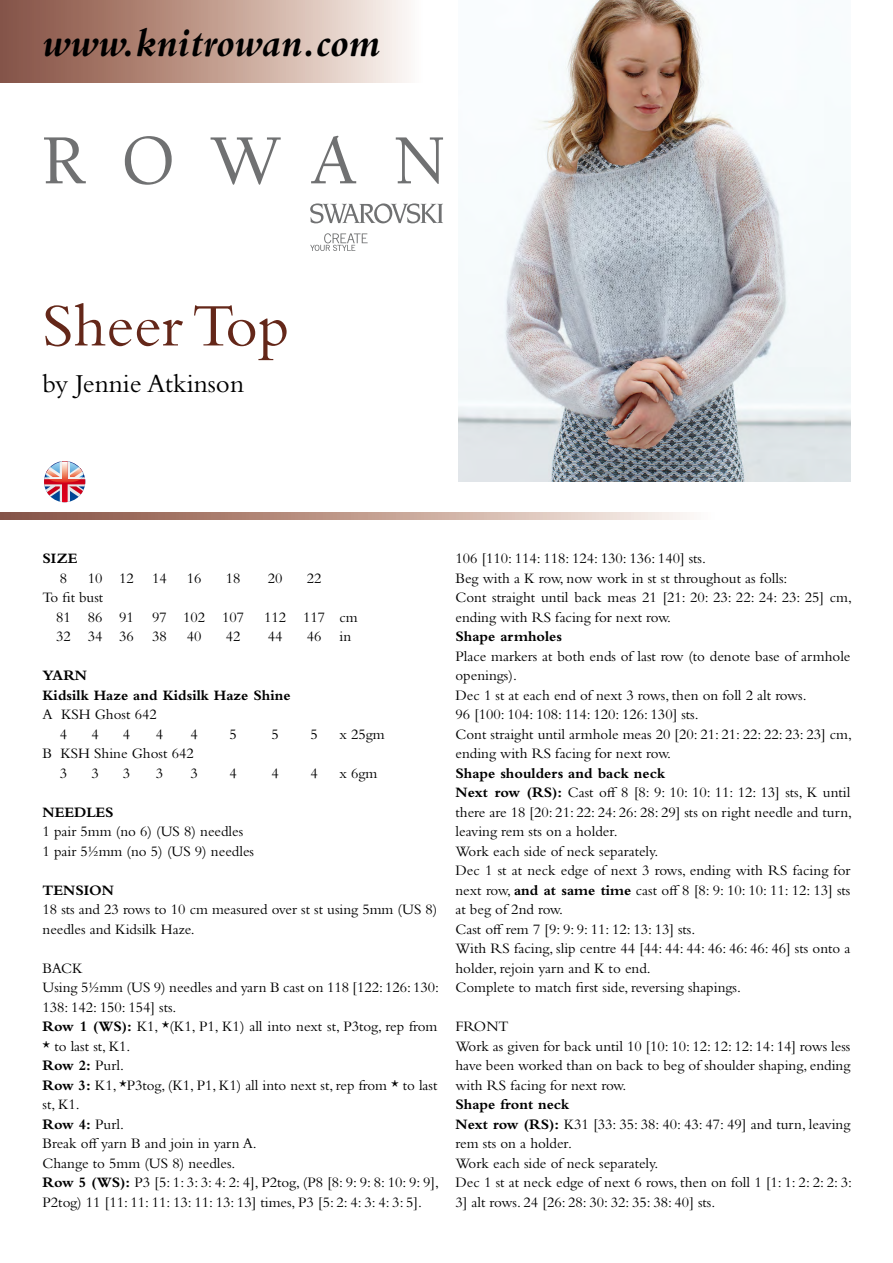
<style>
.page{position:relative;width:893px;height:1263px;background:#fff}
.page>*{position:absolute;margin:0;border:0;box-sizing:border-box;transform-origin:0 0}
.t1{font:63px "Bembo Std";color:#642719}
.t2{font:italic 700 42px "Bembo Std";color:#000}
.t3{font:27px "Bembo Std";color:#000}
.t4{font:15px/19.5px "Bembo Std";color:#000}
.t5{font:700 15px/19.5px "Bembo Std";color:#000}
.s1{font-weight:700}
</style>
<div class="page">
<svg style="left:0;top:0;width:409px;height:83px;background:#bf9d91"></svg>
<img style="left:458px;top:0;width:392px;height:482px">
<svg style="left:0;top:512px;width:690px;height:8px;background:#bf9d91"></svg>
<svg style="left:44px;top:137px;width:42px;height:46px"></svg>
<svg style="left:125px;top:136px;width:47px;height:49px"></svg>
<svg style="left:211px;top:137px;width:70px;height:48px"></svg>
<svg style="left:311px;top:136px;width:45px;height:47px"></svg>
<svg style="left:396px;top:137px;width:47px;height:47px"></svg>
<svg style="left:310px;top:203px;width:133px;height:20px"></svg>
<svg style="left:310px;top:233px;width:58px;height:18px"></svg>
<svg style="left:44px;top:461px;width:41px;height:41px"></svg>
<h2 class="t2" style="left:43px;top:20px;width:339px">www.knitrowan.com</h2>
<h1 class="t1" style="left:43px;top:289px;width:249px">Sheer Top</h1>
<h3 class="t3" style="left:43px;top:368px;width:203px">by Jennie Atkinson</h3>
<p class="t5" style="left:43px;top:549px;width:36px">SIZE</p>
<p class="t4" style="left:60px;top:568px;width:9px">8</p>
<p class="t4" style="left:88px;top:568px;width:81px">10 12 14</p>
<p class="t4" style="left:187px;top:568px;width:16px">16</p>
<p class="t4" style="left:226px;top:568px;width:16px">18</p>
<p class="t4" style="left:268px;top:568px;width:16px">20</p>
<p class="t4" style="left:307px;top:568px;width:16px">22</p>
<p class="t4" style="left:56px;top:588px;width:189px;text-indent:-14px">To fit bust<br>81 86 91 97 102 107</p>
<p class="t4" style="left:264px;top:607px;width:95px">112 117 cm</p>
<p class="t4" style="left:56px;top:627px;width:112px">32 34 36 38</p>
<p class="t4" style="left:187px;top:627px;width:16px">40</p>
<p class="t4" style="left:226px;top:627px;width:16px">42</p>
<p class="t4" style="left:268px;top:627px;width:16px">44</p>
<p class="t4" style="left:307px;top:627px;width:46px">46 in</p>
<p class="t5" style="left:43px;top:666px;width:249px">YARN<br>Kidsilk Haze and Kidsilk Haze Shine</p>
<p class="t4" style="left:60px;top:705px;width:98px;text-indent:-17px">A KSH Ghost 642<br>4</p>
<p class="t4" style="left:91px;top:724px;width:9px">4</p>
<p class="t4" style="left:123px;top:724px;width:9px">4</p>
<p class="t4" style="left:156px;top:724px;width:9px">4</p>
<p class="t4" style="left:190px;top:724px;width:9px">4</p>
<p class="t4" style="left:229px;top:724px;width:9px">5</p>
<p class="t4" style="left:271px;top:724px;width:9px">5</p>
<p class="t4" style="left:310px;top:724px;width:9px">5</p>
<p class="t4" style="left:340px;top:724px;width:47px">x 25gm</p>
<p class="t4" style="left:60px;top:744px;width:135px;text-indent:-17px">B KSH Shine Ghost 642<br>3</p>
<p class="t4" style="left:91px;top:763px;width:9px">3</p>
<p class="t4" style="left:123px;top:763px;width:9px">3</p>
<p class="t4" style="left:156px;top:763px;width:9px">3</p>
<p class="t4" style="left:190px;top:763px;width:9px">3</p>
<p class="t4" style="left:229px;top:763px;width:9px">4</p>
<p class="t4" style="left:271px;top:763px;width:9px">4</p>
<p class="t4" style="left:310px;top:763px;width:9px">4</p>
<p class="t4" style="left:340px;top:763px;width:39px">x 6gm</p>
<p class="t5" style="left:43px;top:802px;width:73px">NEEDLES</p>
<p class="t4" style="left:43px;top:822px;width:213px">1 pair 5mm (no 6) (US 8) needles<br>1 pair 5½mm (no 5) (US 9) needles</p>
<p class="t5" style="left:43px;top:880px;width:73px">TENSION</p>
<p class="t4" style="left:43px;top:900px;width:396px">18 sts and 23 rows to 10 cm measured over st st using 5mm (US 8) needles and Kidsilk Haze.</p>
<p class="t4" style="left:43px;top:958px;width:398px">BACK<br>Using 5½mm (US 9) needles and yarn B cast on 118 [122: 126: 130:<br>138: 142: 150: 154] sts.<br><span class="s1">Row 1 (WS):</span> K1, *(K1, P1, K1) all into next st, P3tog, rep from * to last st, K1.<br><span class="s1">Row 2:</span> Purl.<br><span class="s1">Row 3:</span> K1, *P3tog, (K1, P1, K1) all into next st, rep from * to last st, K1.<br><span class="s1">Row 4:</span> Purl.<br>Break off yarn B and join in yarn A.<br>Change to 5mm (US 8) needles.<br><span class="s1">Row 5 (WS):</span> P3 [5: 1: 3: 3: 4: 2: 4], P2tog, (P8 [8: 9: 9: 8: 10: 9: 9], P2tog) 11 [11: 11: 11: 13: 11: 13: 13] times, P3 [5: 2: 4: 3: 4: 3: 5].</p>
<p class="t4" style="left:455px;top:549px;width:398px">106 [110: 114: 118: 124: 130: 136: 140] sts.<br>Beg with a K row, now work in st st throughout as folls:<br>Cont straight until back meas 21 [21: 20: 23: 22: 24: 23: 25] cm, ending with RS facing for next row.</p>
<p class="t5" style="left:455px;top:627px;width:108px">Shape armholes</p>
<p class="t4" style="left:455px;top:646px;width:398px">Place markers at both ends of last row (to denote base of armhole openings).<br>Dec 1 st at each end of next 3 rows, then on foll 2 alt rows.<br>96 [100: 104: 108: 114: 120: 126: 130] sts.<br>Cont straight until armhole meas 20 [20: 21: 21: 22: 22: 23: 23] cm, ending with RS facing for next row.</p>
<p class="t4" style="left:455px;top:763px;width:398px"><span class="s1">Shape shoulders and back neck<br>Next row (RS):</span> Cast off 8 [8: 9: 10: 10: 11: 12: 13] sts, K until there are 18 [20: 21: 22: 24: 26: 28: 29] sts on right needle and turn, leaving rem sts on a holder.<br>Work each side of neck separately.<br>Dec 1 st at neck edge of next 3 rows, ending with RS facing for next row, <span class="s1">and at same time</span> cast off 8 [8: 9: 10: 10: 11: 12: 13] sts at beg of 2nd row.<br>Cast off rem 7 [9: 9: 9: 11: 12: 13: 13] sts.<br>With RS facing, slip centre 44 [44: 44: 44: 46: 46: 46: 46] sts onto a holder, rejoin yarn and K to end.<br>Complete to match first side, reversing shapings.</p>
<p class="t4" style="left:455px;top:1017px;width:396px">FRONT<br>Work as given for back until 10 [10: 10: 12: 12: 12: 14: 14] rows less have been worked than on back to beg of shoulder shaping, ending with RS facing for next row.</p>
<p class="t4" style="left:455px;top:1095px;width:398px"><span class="s1">Shape front neck<br>Next row (RS):</span> K31 [33: 35: 38: 40: 43: 47: 49] and turn, leaving rem sts on a holder.<br>Work each side of neck separately.<br>Dec 1 st at neck edge of next 6 rows, then on foll 1 [1: 1: 2: 2: 2: 3:<br>3] alt rows. 24 [26: 28: 30: 32: 35: 38: 40] sts.</p>
</div>
